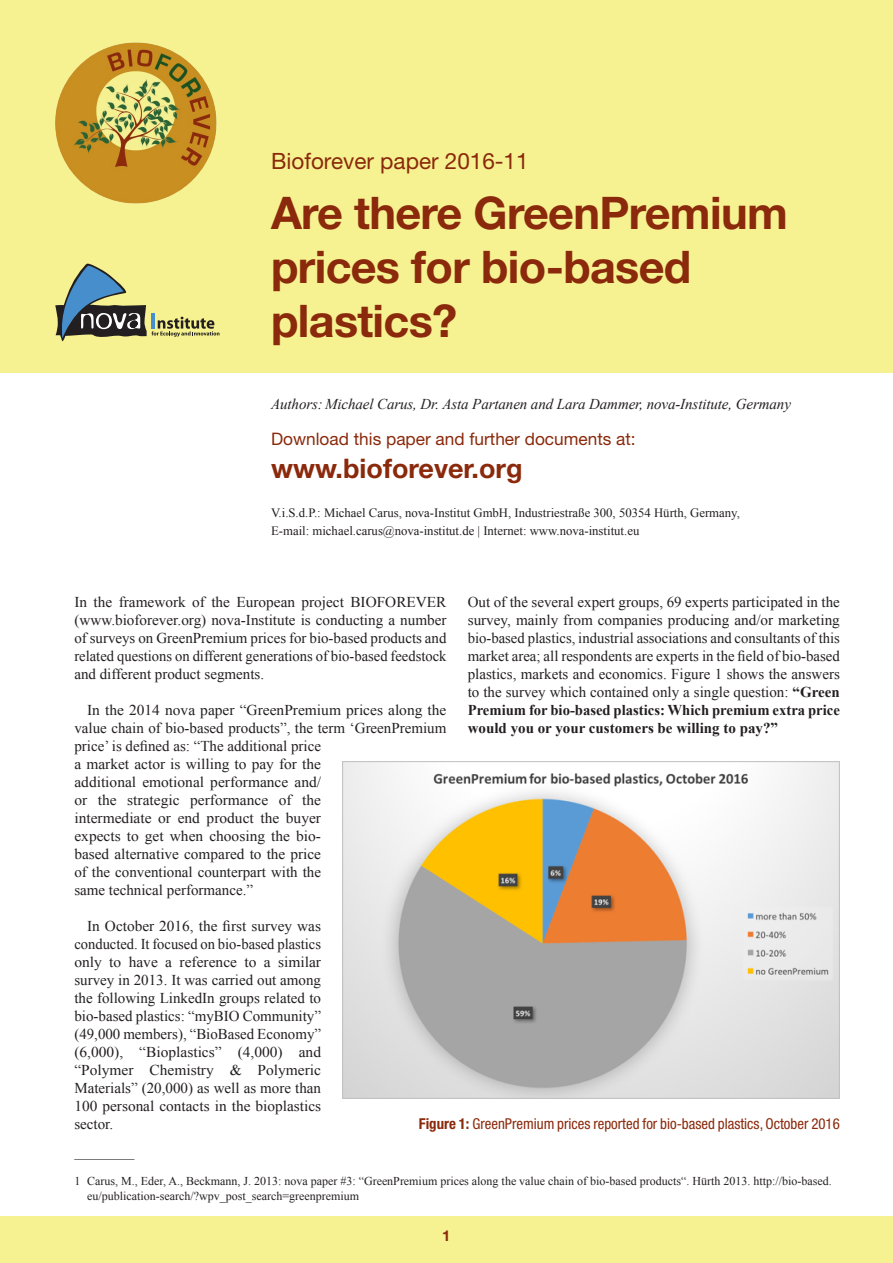
<style>
.page{position:relative;width:893px;height:1263px;background:#fff}
.page>*{position:absolute;margin:0;border:0;box-sizing:border-box;transform-origin:0 0}
.t1{font:700 45px/54px "Helvetica Neue";letter-spacing:-.015em;color:#8a290b}
.t2{font:700 27px "Helvetica Neue";color:#8a290b}
.t3{font:22.5px "Helvetica Neue";color:#8a290b}
.t4{font:17.25px "Helvetica Neue";color:#8a290b}
.t5{font:15px/18px "Times New Roman";color:#231f20;text-align:justify}
.t6{font:italic 15px "Times New Roman";letter-spacing:-.005em;color:#231f20}
.t7{font:condensed 15px "Helvetica Neue";color:#8a290b}
.t8{font:700 15px "Helvetica Neue";color:#8a290b}
.t9{font:12.75px/18px "Times New Roman";color:#231f20}
.t10{font:12px/14.4px "Times New Roman";color:#231f20}
.s1{font-weight:700}
</style>
<div class="page">
<div style="left:0;top:0;width:893px;height:373px;background:#f6f291"></div>
<img style="left:55px;top:43px;width:162px;height:161px">
<div style="left:0;top:1216px;width:893px;height:47px;background:#f6f291"></div>
<svg style="left:55px;top:264px;width:164px;height:77px"></svg>
<img style="left:342px;top:761px;width:498px;height:337px">
<h3 class="t3" style="left:271px;top:148px;width:259px">Bioforever paper 2016-11</h3>
<h1 class="t1" style="left:271px;top:185px;width:518px">Are there GreenPremium prices for bio-based plastics?</h1>
<p class="t6" style="left:271px;top:394px;width:521px">Authors: Michael Carus, Dr. Asta Partanen and Lara Dammer, nova-Institute, Germany</p>
<p class="t4" style="left:271px;top:429px;width:366px">Download this paper and further documents at:</p>
<h2 class="t2" style="left:271px;top:451px;width:253px">www.bioforever.org</h2>
<p class="t9" style="left:271px;top:504px;width:470px">V.i.S.d.P.: Michael Carus, nova-Institut GmbH, Industriestraße 300, 50354 Hürth, Germany,<br>E-mail: michael.carus@nova-institut.de | Internet: www.nova-institut.eu</p>
<p class="t5" style="left:74px;top:593px;width:374px">In the framework of the European project BIOFOREVER (www.bioforever.org) nova-Institute is conducting a number of surveys on GreenPremium prices for bio-based products and related questions on different generations of bio-based feedstock and different product segments.</p>
<p class="t5" style="left:74px;top:701px;width:374px;text-align:left;text-indent:13px">In the 2014 nova paper “GreenPremium prices along the value chain of bio-based products”, the term ‘GreenPremium price’ is defined as: “The additional price<br>a market actor is willing to pay for the<br>additional emotional performance and/<br>or the strategic performance of the<br>intermediate or end product the buyer<br>expects to get when choosing the bio-<br>based alternative compared to the price<br>of the conventional counterpart with the<br>same technical performance.”</p>
<p class="t5" style="left:74px;top:917px;width:248px;text-indent:13px">In October 2016, the first survey was conducted. It focused on bio-based plastics only to have a reference to a similar survey in 2013. It was carried out among the following LinkedIn groups related to bio-based plastics: “myBIO Community” (49,000 members), “BioBased Economy” (6,000), “Bioplastics” (4,000) and “Polymer Chemistry &amp; Polymeric Materials” (20,000) as well as more than 100 personal contacts in the bioplastics sector.</p>
<p class="t5" style="left:468px;top:593px;width:374px">Out of the several expert groups, 69 experts participated in the survey, mainly from companies producing and/or marketing bio-based plastics, industrial associations and consultants of this market area; all respondents are experts in the field of bio-based plastics, markets and economics. Figure 1 shows the answers to the survey which contained only a single question: <span class="s1">“Green Premium for bio-based plastics: Which premium extra price would you or your customers be willing to pay?”</span></p>
<p class="t7" style="left:419px;top:1115px;width:422px"><span class="s1">Figure 1:</span> GreenPremium prices reported for bio-based plastics, October 2016</p>
<p class="t10" style="left:87px;top:1174px;width:746px;text-indent:-13px">1 Carus, M., Eder, A., Beckmann, J. 2013: nova paper #3: “GreenPremium prices along the value chain of bio-based products“. Hürth 2013. http://bio-based. eu/publication-search/?wpv_post_search=greenpremium</p>
<p class="t8" style="left:442px;top:1226px;width:10px">1</p>
</div>
